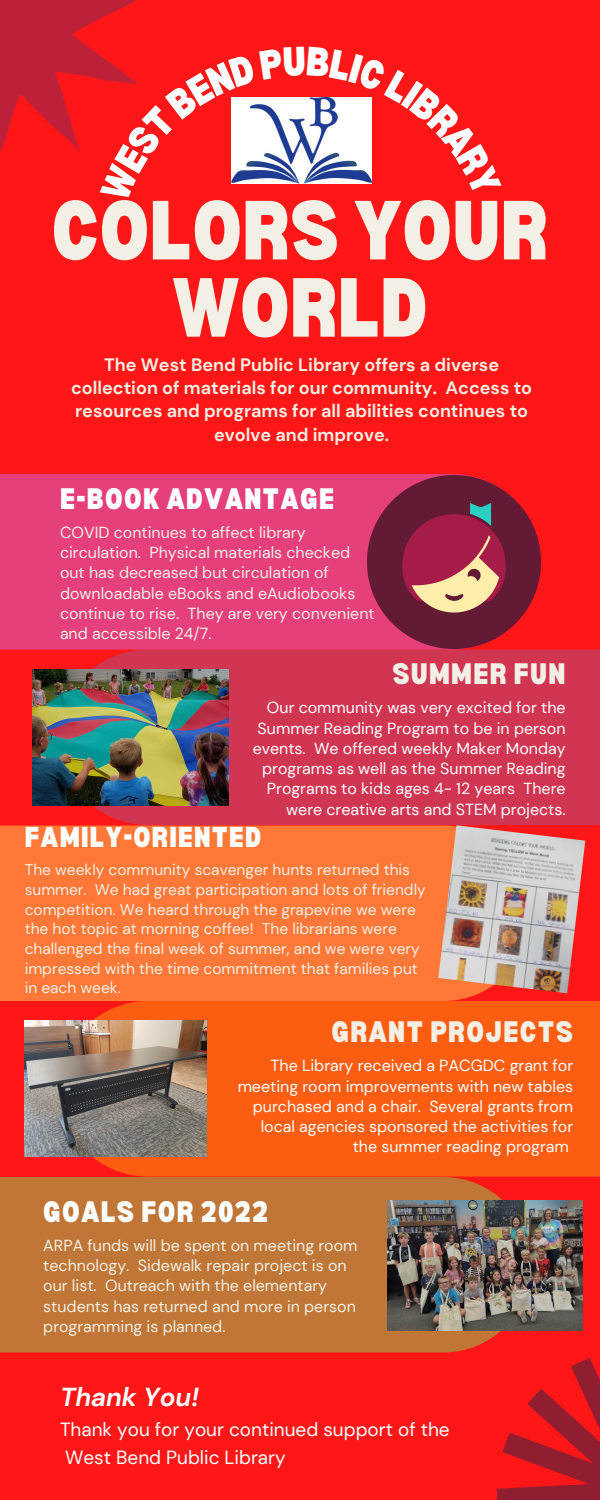
<style>
.page{position:relative;width:600px;height:1500px;background:#ff1616}
.page>*{position:absolute;margin:0;border:0;box-sizing:border-box;transform-origin:0 0}
.t1{font:900 semi-condensed 82px/77.2px "Bernoru";color:#f4f0e5;text-align:center}
.t2{font:900 semi-condensed 29px "Bernoru";letter-spacing:.04em;color:#fff}
.t3{font:900 semi-condensed 29px "Bernoru";letter-spacing:.04em;color:#f4f0e5}
.t4{font:900 semi-condensed 28.1px "Bernoru";letter-spacing:.04em;color:#fff}
.t5{font:italic 700 26px "DM Sans";color:#fff}
.t6{font:19px/27.8px "DM Sans";color:#fff}
.t7{font:700 18px/23.2px "DM Sans";color:#f4f0e5;text-align:center}
.t8{font:16px/20.2px "DM Sans";color:#fff;text-align:right}
.t9{font:16px/20.2px "DM Sans";color:#f4f0e5}
.t10{font:15.5px/19.7px "DM Sans";color:#f4f0e5}
</style>
<div class="page">
<div style="left:0;top:474px;width:540px;height:176px;background:#e5407c"></div>
<div style="left:0;top:826px;width:480px;height:175px;background:#ff7837"></div>
<div style="left:0;top:1177px;width:531px;height:176px;background:#bf7636"></div>
<div style="left:60px;top:650px;width:540px;height:175px;background:#d03551"></div>
<div style="left:60px;top:1001px;width:540px;height:176px;background:#fc5d11"></div>
<svg style="left:438px;top:1290px;width:162px;height:210px"></svg>
<img style="left:367px;top:475px;width:173px;height:174px">
<img style="left:33px;top:670px;width:195px;height:135px">
<img style="left:438px;top:825px;width:147px;height:168px">
<img style="left:25px;top:1021px;width:181px;height:136px">
<img style="left:387px;top:1201px;width:195px;height:130px">
<svg style="left:0;top:0;width:372px;height:184px"></svg>
<p class="t1" style="left:51px;top:189px;width:499px">COLORS YOUR<br>WORLD</p>
<p class="t7" style="left:71px;top:353px;width:463px">The West Bend Public Library offers a diverse collection of materials for our community. Access to resources and programs for all abilities continues to evolve and improve.</p>
<p class="t2" style="left:60px;top:482px;width:276px">E-BOOK ADVANTAGE</p>
<p class="t9" style="left:60px;top:522px;width:316px">COVID continues to affect library circulation. Physical materials checked out has decreased but circulation of downloadable eBooks and eAudiobooks continue to rise. They are very convenient and accessible 24/7.</p>
<p class="t3" style="left:392px;top:657px;width:175px">SUMMER FUN</p>
<p class="t8" style="left:253px;top:698px;width:314px">Our community was very excited for the Summer Reading Program to be in person events. We offered weekly Maker Monday programs as well as the Summer Reading Programs to kids ages 4- 12 years There were creative arts and STEM projects.</p>
<p class="t4" style="left:25px;top:821px;width:238px">FAMILY-ORIENTED</p>
<p class="t10" style="left:25px;top:860px;width:403px">The weekly community scavenger hunts returned this summer. We had great participation and lots of friendly competition. We heard through the grapevine we were the hot topic at morning coffee! The librarians were challenged the final week of summer, and we were very impressed with the time commitment that families put in each week.</p>
<p class="t3" style="left:332px;top:1015px;width:243px">GRANT PROJECTS</p>
<p class="t8" style="left:238px;top:1056px;width:337px">The Library received a PACGDC grant for meeting room improvements with new tables purchased and a chair. Several grants from local agencies sponsored the activities for the summer reading program</p>
<p class="t2" style="left:43px;top:1195px;width:226px">GOALS FOR 2022</p>
<p class="t9" style="left:43px;top:1235px;width:316px">ARPA funds will be spent on meeting room technology. Sidewalk repair project is on our list. Outreach with the elementary students has returned and more in person programming is planned.</p>
<p class="t5" style="left:60px;top:1380px;width:141px">Thank You!</p>
<p class="t6" style="left:60px;top:1416px;width:391px">Thank you for your continued support of the<br>West Bend Public Library</p>
</div>
